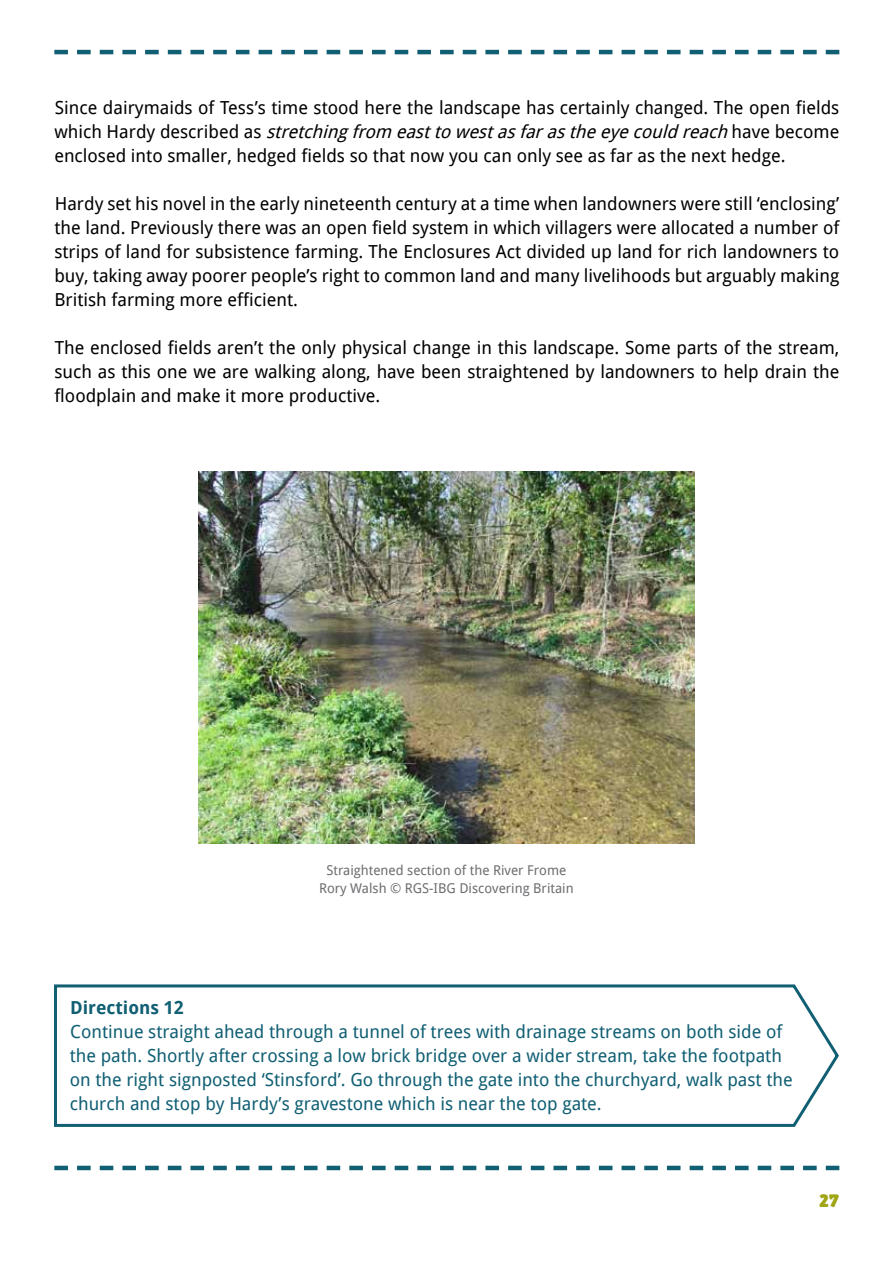
<style>
.page{position:relative;width:893px;height:1263px;background:#fff}
.page>*{position:absolute;margin:0;border:0;box-sizing:border-box;transform-origin:0 0}
.t1{font:18px/24px "Droid Sans";color:#000;text-align:justify}
.t2{font:18px/24px "Droid Sans";color:#105f73}
.t3{font:700 18px "Droid Sans";color:#105f73}
.t4{font:18px "HVD Comic Serif Pro";color:#9fa515}
.t5{font:13.5px/18px "Droid Sans";color:#6d6e71;text-align:center}
.s1{font-style:italic}
</style>
<div class="page">
<svg style="left:54px;top:50px;width:785px;height:4px"></svg>
<svg style="left:54px;top:1166px;width:785px;height:4px"></svg>
<img style="left:198px;top:471px;width:496px;height:372px">
<svg style="left:54px;top:984px;width:785px;height:143px"></svg>
<p class="t1" style="left:54px;top:95px;width:786px">Since dairymaids of Tess’s time stood here the landscape has certainly changed. The open fields w h i c h H a r d y d e s c r i b e d a s <span class="s1">stretchingfrom easttowestasfarastheeyecould reach</span> h a v e b e c o m e enclosed into smaller, hedged fields so that now you can only see as far as the next hedge.</p>
<p class="t1" style="left:54px;top:191px;width:786px">Hardy set his novel in the early nineteenth century at a time when landowners were still ‘enclosing’ the land. Previously there was an open field system in which villagers were allocated a number of strips of land for subsistence farming. The Enclosures Act divided up land for rich landowners to buy, taking away poorer people’s right to common land and many livelihoods but arguably making British farming more efficient.</p>
<p class="t1" style="left:54px;top:335px;width:786px">The enclosed fields aren’t the only physical change in this landscape. Some parts of the stream, such as this one we are walking along, have been straightened by landowners to help drain the floodplain and make it more productive.</p>
<p class="t5" style="left:319px;top:861px;width:256px">Straightened section of the River Frome<br>Rory Walsh © RGS-IBG Discovering Britain</p>
<p class="t3" style="left:70px;top:997px;width:115px">Directions 12</p>
<p class="t2" style="left:70px;top:1020px;width:724px">Continue straight ahead through a tunnel of trees with drainage streams on both side of the path. Shortly after crossing a low brick bridge over a wider stream, take the footpath on the right signposted ‘Stinsford’. Go through the gate into the churchyard, walk past the church and stop by Hardy’s gravestone which is near the top gate.</p>
<p class="t4" style="left:819px;top:1187px;width:22px">27</p>
</div>
